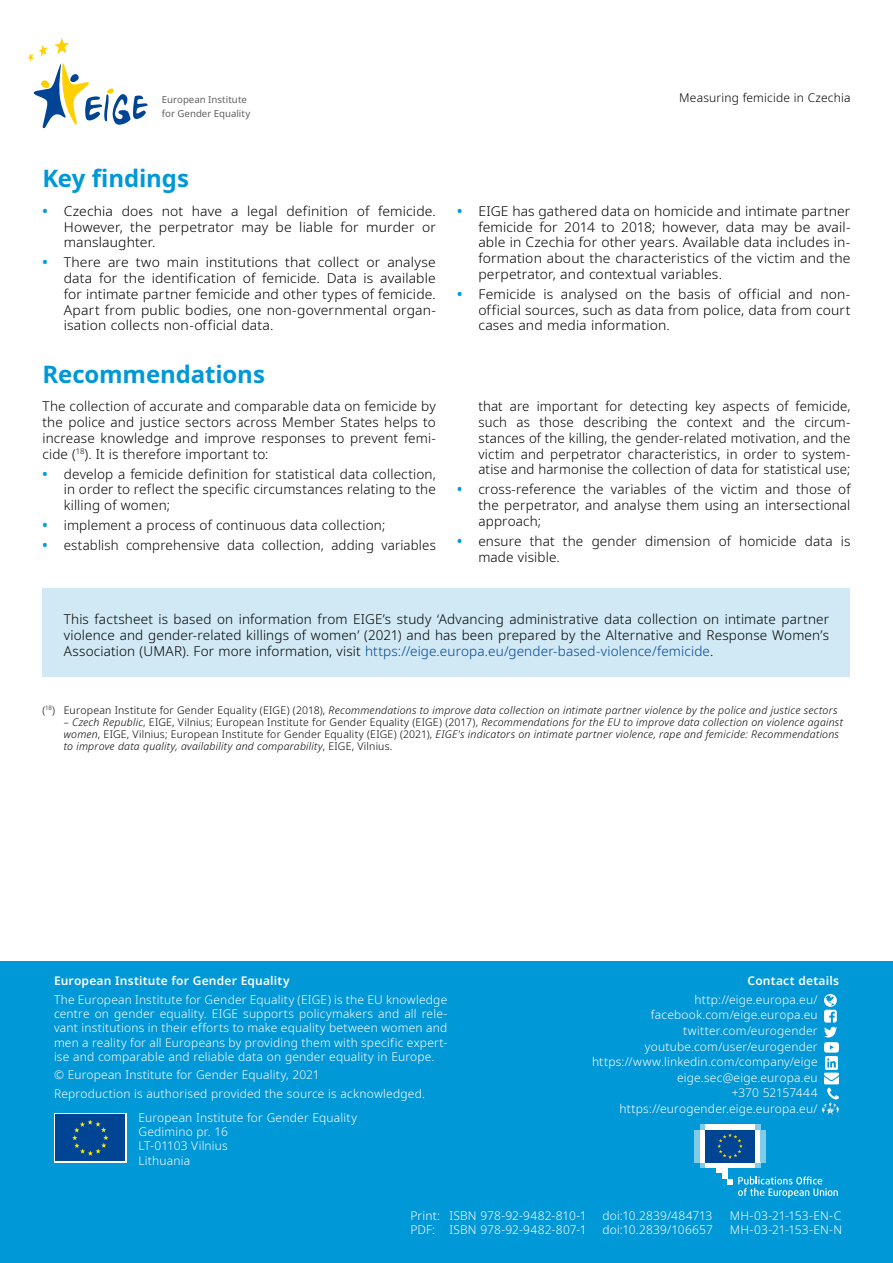
<style>
.page{position:relative;width:893px;height:1263px;background:#fff}
.page>*{position:absolute;margin:0;border:0;box-sizing:border-box;transform-origin:0 0}
.Headlines{font:700 24px "Noto Sans";letter-spacing:-.005em;color:#0098d7}
.Body_text{font:300 13.5px/15.8px "Noto Sans";letter-spacing:.01em;color:#000;text-align:justify}
.Bullet_list{font:300 13.5px/15.8px "Noto Sans";letter-spacing:.01em;color:#000;text-align:justify}
.Body_text_intro{font:300 12px/14.2px "Noto Sans";letter-spacing:.015em;color:#fff;text-align:justify}
.Body_text_intro-2{font:600 12px "Noto Sans";letter-spacing:.015em;color:#fff}
.t1{font:300 12px "Noto Sans";letter-spacing:.015em;color:#000}
.Footnote{font:italic 300 10.5px/12px "Noto Sans";letter-spacing:.02em;color:#000}
.t2{font:9.6px/13.8px "Noto Sans";color:#646164}
.s1{font-weight:700;color:#009ee0}
.s2{color:#004494}
.s3{font-style:normal}
</style>
<div class="page">
<svg style="left:28px;top:38px;width:120px;height:90px"></svg>
<div style="left:0;top:961px;width:893px;height:302px;background:#0098d7"></div>
<div style="left:54px;top:1113px;width:73px;height:49px;background:#fff"></div>
<div style="left:55px;top:1114px;width:70px;height:47px;background:#004494"></div>
<svg style="left:72px;top:1119px;width:36px;height:37px"></svg>
<div style="left:700px;top:1162px;width:60px;height:6px;background:#7fcbea"></div>
<div style="left:700px;top:1124px;width:60px;height:5px;background:#7fcbea"></div>
<div style="left:705px;top:1124px;width:50px;height:5px;background:#fff"></div>
<div style="left:705px;top:1162px;width:50px;height:6px;background:#fff"></div>
<div style="left:755px;top:1129px;width:5px;height:33px;background:#fff"></div>
<div style="left:760px;top:1129px;width:6px;height:33px;background:#7fcbea"></div>
<div style="left:700px;top:1129px;width:5px;height:33px;background:#fff"></div>
<div style="left:694px;top:1129px;width:6px;height:33px;background:#7fcbea"></div>
<div style="left:716px;top:1162px;width:11px;height:11px;background:#fff"></div>
<div style="left:722px;top:1162px;width:5px;height:17px;background:#fff"></div>
<div style="left:705px;top:1129px;width:50px;height:33px;background:#004494"></div>
<svg style="left:717px;top:1133px;width:26px;height:26px"></svg>
<svg style="left:727px;top:1176px;width:111px;height:22px"></svg>
<svg style="left:824px;top:994px;width:15px;height:105px"></svg>
<img style="left:823px;top:1102px;width:16px;height:12px">
<div style="left:43px;top:588px;width:807px;height:89px;background:#d1e9f5"></div>
<p class="t2" style="left:162px;top:93px;width:90px">European Institute for Gender Equality</p>
<p class="t1" style="left:679px;top:90px;width:173px">Measuring femicide in Czechia</p>
<p class="Headlines" style="left:43px;top:162px;width:148px">Key findings</p>
<p class="Body_text" style="left:64px;top:203px;width:374px;text-indent:-21px"><span class="s1">•</span> Czechia does not have a legal definition of femicide.<br>However, the perpetrator may be liable for murder or manslaughter.</p>
<p class="Body_text" style="left:64px;top:255px;width:374px;text-indent:-21px"><span class="s1">•</span> There are two main institutions that collect or analyse data for the identification of femicide. Data is available for intimate partner femicide and other types of femicide.<br>Apart from public bodies, one non-governmental organ&shy;isation collects non-official data.</p>
<p class="Headlines" style="left:43px;top:357px;width:224px">Recommendations</p>
<p class="Bullet_list" style="left:43px;top:399px;width:395px">The collection of accurate and comparable data on femicide by the police and justice sectors across Member States helps to increase knowledge and improve responses to prevent femi&shy;cide (<sup>18</sup>). It is therefore important to:</p>
<p class="Body_text" style="left:64px;top:466px;width:374px;text-indent:-21px"><span class="s1">•</span> develop a femicide definition for statistical data collection, in order to reflect the specific circumstances relating to the killing of women;</p>
<p class="Body_text" style="left:43px;top:518px;width:344px"><span class="s1">•</span> implement a process of continuous data collection;</p>
<p class="Body_text" style="left:43px;top:538px;width:395px"><span class="s1">•</span> establish comprehensive data collection, adding variables</p>
<p class="Body_text" style="left:478px;top:203px;width:374px;text-indent:-21px"><span class="s1">•</span> EIGE has gathered data on homicide and intimate partner femicide for 2014 to 2018; however, data may be avail&shy;able in Czechia for other years. Available data includes in&shy;formation about the characteristics of the victim and the perpetrator, and contextual variables.</p>
<p class="Body_text" style="left:478px;top:286px;width:374px;text-indent:-21px"><span class="s1">•</span> Femicide is analysed on the basis of official and non&shy;official sources, such as data from police, data from court cases and media information.</p>
<p class="Body_text" style="left:478px;top:399px;width:374px">that are important for detecting key aspects of femicide, such as those describing the context and the circum&shy;stances of the killing, the gender-related motivation, and the victim and perpetrator characteristics, in order to system&shy;atise and harmonise the collection of data for statistical use;</p>
<p class="Body_text" style="left:478px;top:482px;width:374px;text-indent:-21px"><span class="s1">•</span> cross-reference the variables of the victim and those of the perpetrator, and analyse them using an intersectional approach;</p>
<p class="Body_text" style="left:478px;top:533px;width:373px;text-indent:-21px"><span class="s1">•</span> ensure that the gender dimension of homicide data is made visible.</p>
<p class="Body_text" style="left:64px;top:612px;width:767px">This factsheet is based on information from EIGE’s study ‘Advancing administrative data collection on intimate partner violence and gender-related killings of women’ (2021) and has been prepared by the Alternative and Response Women’s Association (UMAR). For more information, visit <span class="s2">https://eige.europa.eu/gender-based-violence/femicide</span>.</p>
<p class="Footnote" style="left:43px;top:704px;width:797px"><span class="s3">(</span><sup>18</sup><span class="s3">) European Institute for Gender Equality (EIGE) (2018),</span> Recommendations to improve data collection on intimate partner violence by the police and justice sectors</p>
<p class="Footnote" style="left:64px;top:716px;width:781px">– Czech Republic<span class="s3">, EIGE, Vilnius; European Institute for Gender Equality (EIGE) (2017),</span> Recommendations for the EU to improve data collection on violence against women<span class="s3">, EIGE, Vilnius; European Institute for Gender Equality (EIGE) (2021),</span> EIGE's indicators on intimate partner violence, rape and femicide: Recommendations to improve data quality, availability and comparability<span class="s3">, EIGE, Vilnius.</span></p>
<p class="Body_text_intro-2" style="left:54px;top:972px;width:237px">European Institute for Gender Equality</p>
<p class="Body_text_intro" style="left:54px;top:993px;width:395px">The European Institute for Gender Equality (EIGE) is the EU knowledge centre on gender equality. EIGE supports policymakers and all rele&shy;vant institutions in their efforts to make equality between women and men a reality for all Europeans by providing them with specific expert&shy;ise and comparable and reliable data on gender equality in Europe.</p>
<p class="Body_text_intro" style="left:54px;top:1068px;width:267px">© European Institute for Gender Equality, 2021</p>
<p class="Body_text_intro" style="left:54px;top:1087px;width:373px">Reproduction is authorised provided the source is acknowledged.</p>
<p class="Body_text_intro" style="left:138px;top:1111px;width:220px">European Institute for Gender Equality</p>
<p class="Body_text_intro" style="left:138px;top:1125px;width:91px">Gedimino pr. 16</p>
<p class="Body_text_intro" style="left:138px;top:1139px;width:91px">LT-01103 Vilnius</p>
<p class="Body_text_intro" style="left:138px;top:1153px;width:53px">Lithuania</p>
<p class="Body_text_intro-2" style="left:748px;top:972px;width:93px">Contact details</p>
<p class="Body_text_intro" style="left:695px;top:993px;width:125px">http://eige.europa.eu/</p>
<p class="Body_text_intro" style="left:651px;top:1008px;width:168px">facebook.com/eige.europa.eu</p>
<p class="Body_text_intro" style="left:683px;top:1024px;width:136px">twitter.com/eurogender</p>
<p class="Body_text_intro" style="left:645px;top:1039px;width:174px">youtube.com/user/eurogender</p>
<p class="Body_text_intro" style="left:592px;top:1055px;width:227px">https://www.linkedin.com/company/eige</p>
<p class="Body_text_intro" style="left:677px;top:1070px;width:142px">eige.sec@eige.europa.eu</p>
<p class="Body_text_intro" style="left:732px;top:1086px;width:87px">+370 52157444</p>
<p class="Body_text_intro" style="left:619px;top:1101px;width:200px">https://eurogender.eige.europa.eu/</p>
<p class="Body_text_intro" style="left:410px;top:1208px;width:178px">Print: ISBN 978-92-9482-810-1</p>
<p class="Body_text_intro" style="left:602px;top:1208px;width:111px">doi:10.2839/484713</p>
<p class="Body_text_intro" style="left:730px;top:1208px;width:113px">MH-03-21-153-EN-C</p>
<p class="Body_text_intro" style="left:410px;top:1223px;width:178px">PDF: ISBN 978-92-9482-807-1</p>
<p class="Body_text_intro" style="left:602px;top:1223px;width:112px">doi:10.2839/106657</p>
<p class="Body_text_intro" style="left:730px;top:1223px;width:114px">MH-03-21-153-EN-N</p>
</div>
